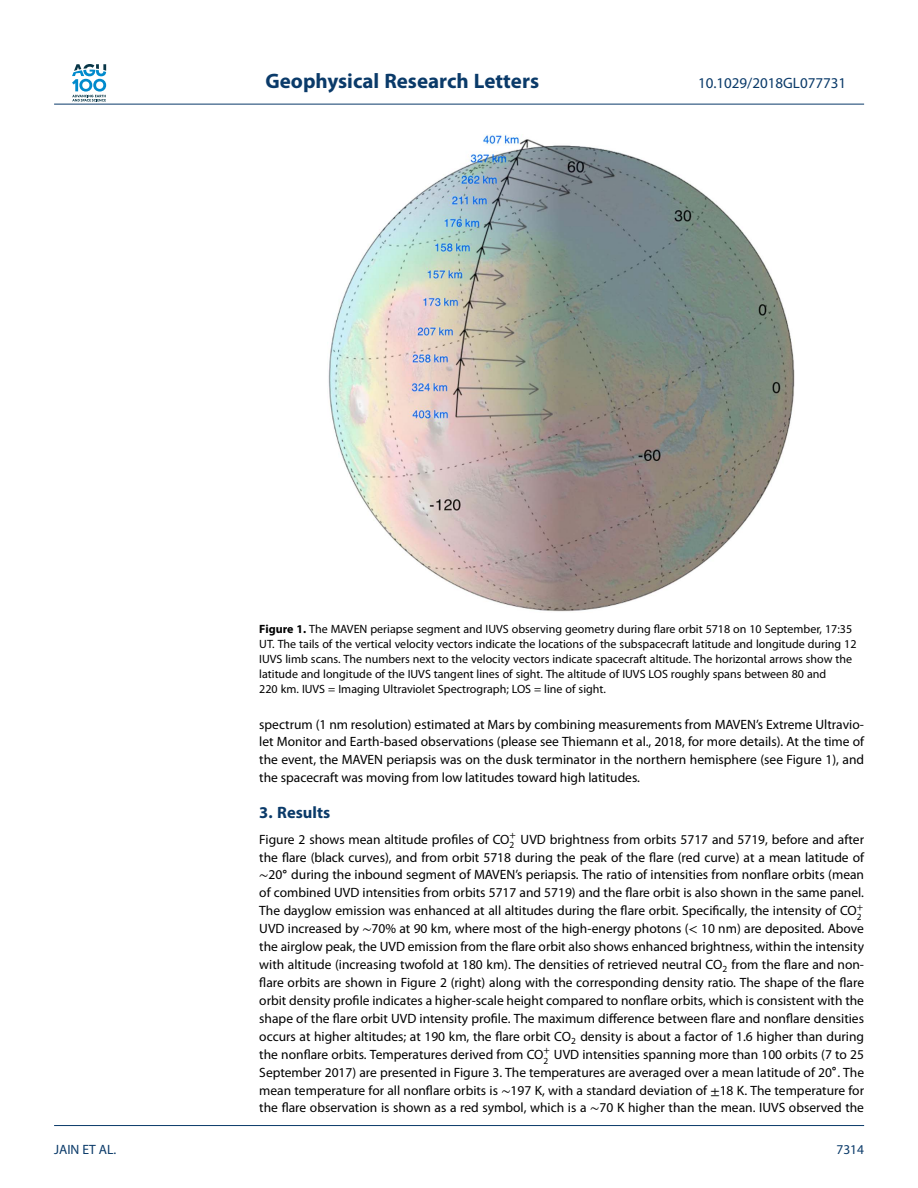
<style>
.page{position:relative;width:918px;height:1188px;background:#fff}
.page>*{position:absolute;margin:0;border:0;box-sizing:border-box;transform-origin:0 0}
.t1{font:700 21px "Myriad Pro";color:#0a3a69}
.t2{font:700 16.5px "Myriad Pro";color:#0a3a69}
.t3{font:15px "Myriad Pro";color:#0a3a69}
.t4{font:13.5px/17.9px "Myriad Pro";color:#000;text-align:justify}
.t5{font:13.5px "Myriad Pro";color:#0a3a69}
.t6{font:12px/15px "Myriad Pro";color:#000}
.t7{font:9.3px "Myriad Pro";color:#000}
.s1{font-weight:700}
.s2{font-family:"STIX Math"}
.s3{font-family:"STIX Math";font-style:italic}
</style>
<div class="page">
<svg style="left:72px;top:64px;width:34px;height:38px"></svg>
<hr style="left:54px;top:104px;width:810px;height:1px;background:#0a3a69">
<img style="left:328px;top:134px;width:467px;height:478px">
<hr style="left:54px;top:1125px;width:810px;height:1px;background:#0a3a69">
<h1 class="t1" style="left:265px;top:73px;width:275px">Geophysical Research Letters</h1>
<p class="t3" style="left:698px;top:77px;width:150px">10.1029/2018GL077731</p>
<p class="t6" style="left:259px;top:623px;width:599px"><span class="s1">Figure 1.</span> The MAVEN periapse segment and IUVS observing geometry during flare orbit 5718 on 10 September, 17:35<br>UT. The tails of the vertical velocity vectors indicate the locations of the subspacecraft latitude and longitude during 12<br>IUVS limb scans. The numbers next to the velocity vectors indicate spacecraft altitude. The horizontal arrows show the latitude and longitude of the IUVS tangent lines of sight. The altitude of IUVS LOS roughly spans between 80 and<br>220 km. IUVS = Imaging Ultraviolet Spectrograph; LOS = line of sight.</p>
<p class="t4" style="left:259px;top:716px;width:606px">spectrum (1 nm resolution) estimated at Mars by combining measurements from MAVEN’s Extreme Ultravio&shy;let Monitor and Earth-based observations (please see Thiemann et al., 2018, for more details). At the time of the event, the MAVEN periapsis was on the dusk terminator in the northern hemisphere (see Figure 1), and the spacecraft was moving from low latitudes toward high latitudes.</p>
<p class="t2" style="left:259px;top:806px;width:72px">3. Results</p>
<p class="t4" style="left:259px;top:831px;width:258px">Figure 2 shows mean altitude profiles of CO<sup>+</sup></p>
<p class="t4" style="left:259px;top:831px;width:606px;text-indent:250px"><sub>2</sub> UVD brightness from orbits 5717 and 5719, before and after the flare (black curves), and from orbit 5718 during the peak of the flare (red curve) at a mean latitude of <span class="s2">∼</span>20<sup>∘</sup> during the inbound segment of MAVEN’s periapsis. The ratio of intensities from nonflare orbits (mean of combined UVD intensities from orbits 5717 and 5719) and the flare orbit is also shown in the same panel.<br>The dayglow emission was enhanced at all altitudes during the flare orbit. Specifically, the intensity of CO<sup>+</sup></p>
<p class="t7" style="left:857px;top:913px;width:6px">2</p>
<p class="t4" style="left:259px;top:921px;width:606px">UVD increased by <span class="s2">∼</span>70% at 90 km, where most of the high-energy photons (<span class="s3">&lt;</span> 10 nm) are deposited. Above the airglow peak, the UVD emission from the flare orbit also shows enhanced brightness, within the intensity with altitude (increasing twofold at 180 km). The densities of retrieved neutral CO<sub>2</sub> from the flare and non&shy;flare orbits are shown in Figure 2 (right) along with the corresponding density ratio. The shape of the flare orbit density profile indicates a higher-scale height compared to nonflare orbits, which is consistent with the shape of the flare orbit UVD intensity profile. The maximum difference between flare and nonflare densities occurs at higher altitudes; at 190 km, the flare orbit CO<sub>2</sub> density is about a factor of 1.6 higher than during the nonflare orbits. Temperatures derived from CO<sup>+</sup></p>
<p class="t4" style="left:259px;top:1046px;width:606px;text-indent:284px"><sub>2</sub> UVD intensities spanning more than 100 orbits (7 to 25<br>September 2017) are presented in Figure 3. The temperatures are averaged over a mean latitude of 20<sup>∘</sup>. The mean temperature for all nonflare orbits is <span class="s2">∼</span>197 K, with a standard deviation of <span class="s2">±</span>18 K. The temperature for the flare observation is shown as a red symbol, which is a <span class="s2">∼</span>70 K higher than the mean. IUVS observed the</p>
<p class="t5" style="left:54px;top:1144px;width:64px">JAIN ET AL.</p>
<p class="t5" style="left:836px;top:1144px;width:29px">7314</p>
</div>
